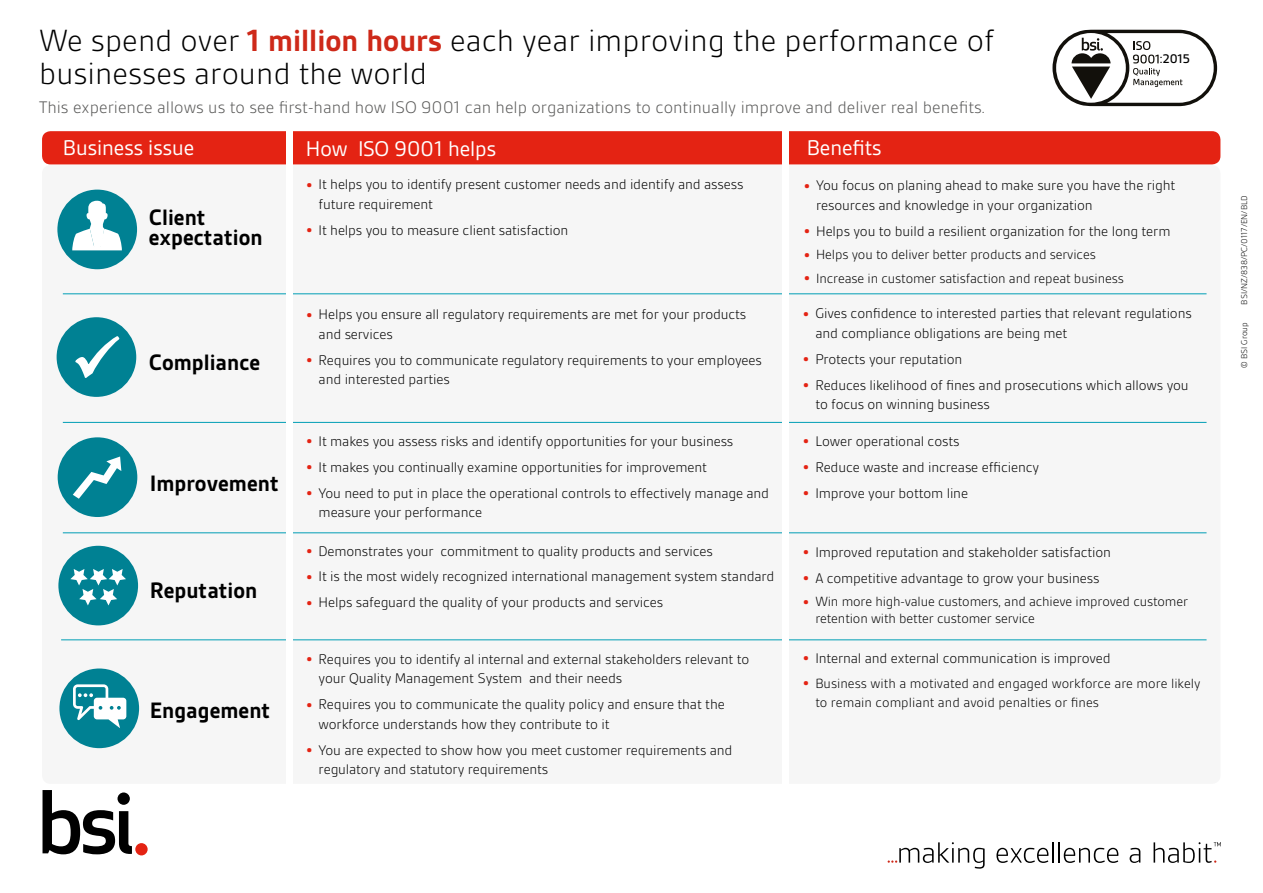
<style>
.page{position:relative;width:1263px;height:893px;background:#fff}
.page>*{position:absolute;margin:0;border:0;box-sizing:border-box;transform-origin:0 0}
.t1{font:300 33px/33px "BSI Gesta";color:#000}
.t2{font:700 24px/20.1px "BSI Gesta";color:#000}
.t3{font:22.95px "BSI Gesta";color:#fff}
.t4{font:300 18px "BSI Gesta";color:#575756}
.t5{font:300 15px/19.5px "BSI Gesta";letter-spacing:-.01em;color:#000}
.t6{font:300 14.4px/17.2px "BSI Gesta";letter-spacing:-.01em;color:#000}
.t7{font:500 13.5px "BSI Gesta";color:#000}
.t8{font:300 9px "BSI Gesta";color:#000}
.s1{font-weight:700;color:#ce2919}
.s2{font-weight:700;font-size:18px;color:#e42313}
</style>
<div class="page">
<div style="left:42px;top:165px;width:1178px;height:619px;background:#f6f6f6;border-radius:9px"></div>
<div style="left:42px;top:131px;width:1178px;height:33px;background:#e42313;border-radius:9px"></div>
<hr style="left:63px;top:293px;width:1143px;height:1px;background:#009eb5">
<hr style="left:63px;top:422px;width:1143px;height:1px;background:#009eb5">
<hr style="left:63px;top:532px;width:1143px;height:1px;background:#009eb5">
<hr style="left:61px;top:639px;width:1145px;height:1px;background:#009eb5">
<svg style="left:43px;top:790px;width:89px;height:64px"></svg>
<div style="left:135px;top:843px;width:13px;height:12px;background:#e42313;border-radius:50%"></div>
<div style="left:57px;top:190px;width:80px;height:79px;background:#008193;border-radius:50%"></div>
<svg style="left:72px;top:201px;width:50px;height:49px"></svg>
<div style="left:58px;top:437px;width:79px;height:80px;background:#008193;border-radius:50%"></div>
<svg style="left:73px;top:456px;width:48px;height:43px"></svg>
<div style="left:58px;top:546px;width:80px;height:79px;background:#008193;border-radius:50%"></div>
<svg style="left:70px;top:569px;width:56px;height:36px"></svg>
<div style="left:59px;top:668px;width:80px;height:80px;background:#008193;border-radius:50%"></div>
<svg style="left:73px;top:684px;width:53px;height:44px"></svg>
<div style="left:57px;top:317px;width:79px;height:80px;background:#008193;border-radius:50%"></div>
<svg style="left:75px;top:336px;width:45px;height:42px"></svg>
<svg style="left:888px;top:842px;width:96px;height:27px"></svg>
<svg style="left:996px;top:848px;width:52px;height:15px"></svg>
<hr style="left:1052px;top:842px;width:2px;height:21px;background:#000">
<hr style="left:1058px;top:842px;width:2px;height:21px;background:#000">
<svg style="left:1064px;top:848px;width:54px;height:15px"></svg>
<svg style="left:1129px;top:848px;width:11px;height:15px"></svg>
<svg style="left:1153px;top:842px;width:68px;height:21px"></svg>
<svg style="left:1052px;top:30px;width:165px;height:76px"></svg>
<div style="left:286px;top:118px;width:6px;height:672px;background:#fff"></div>
<div style="left:782px;top:117px;width:7px;height:671px;background:#fff"></div>
<h1 class="t1" style="left:39px;top:25px;width:956px">We spend over <span class="s1">1 million hours</span> each year improving the performance of businesses around the world</h1>
<p class="t4" style="left:39px;top:98px;width:947px">This experience allows us to see first-hand how ISO 9001 can help organizations to continually improve and deliver real benefits.</p>
<h3 class="t3" style="left:63px;top:135px;width:133px">Business issue</h3>
<h3 class="t3" style="left:306px;top:136px;width:192px">How ISO 9001 helps</h3>
<h3 class="t3" style="left:807px;top:135px;width:76px">Benefits</h3>
<p class="t5" style="left:816px;top:176px;width:361px;text-indent:-13px"><span class="s2">•</span> You focus on planing ahead to make sure you have the right resources and knowledge in your organization</p>
<p class="t5" style="left:803px;top:221px;width:368px"><span class="s2">•</span> Helps you to build a resilient organization for the long term</p>
<p class="t6" style="left:803px;top:246px;width:294px"><span class="s2">•</span> Helps you to deliver better products and services</p>
<p class="t6" style="left:803px;top:270px;width:322px"><span class="s2">•</span> Increase in customer satisfaction and repeat business</p>
<p class="t7" style="left:1160px;top:52px;width:32px">:2015</p>
<p class="t5" style="left:319px;top:175px;width:426px;text-indent:-13px"><span class="s2">•</span> It helps you to identify present customer needs and identify and assess future requirement</p>
<p class="t5" style="left:306px;top:220px;width:264px"><span class="s2">•</span> It helps you to measure client satisfaction</p>
<h2 class="t2" style="left:149px;top:207px;width:116px">Client expectation</h2>
<h2 class="t2" style="left:149px;top:352px;width:113px">Compliance</h2>
<h2 class="t2" style="left:150px;top:474px;width:130px">Improvement</h2>
<h2 class="t2" style="left:150px;top:580px;width:109px">Reputation</h2>
<h2 class="t2" style="left:150px;top:700px;width:122px">Engagement</h2>
<p class="t5" style="left:319px;top:305px;width:429px;text-indent:-13px"><span class="s2">•</span> Helps you ensure all regulatory requirements are met for your products and services</p>
<p class="t5" style="left:319px;top:350px;width:445px;text-indent:-13px"><span class="s2">•</span> Requires you to communicate regulatory requirements to your employees and interested parties</p>
<p class="t5" style="left:306px;top:431px;width:429px"><span class="s2">•</span> It makes you assess risks and identify opportunities for your business</p>
<p class="t5" style="left:306px;top:457px;width:403px"><span class="s2">•</span> It makes you continually examine opportunities for improvement</p>
<p class="t5" style="left:319px;top:483px;width:452px;text-indent:-13px"><span class="s2">•</span> You need to put in place the operational controls to effectively manage and measure your performance</p>
<p class="t5" style="left:306px;top:541px;width:409px"><span class="s2">•</span> Demonstrates your commitment to quality products and services</p>
<p class="t5" style="left:306px;top:567px;width:470px"><span class="s2">•</span> It is the most widely recognized international management system standard</p>
<p class="t5" style="left:306px;top:593px;width:359px"><span class="s2">•</span> Helps safeguard the quality of your products and services</p>
<p class="t5" style="left:319px;top:649px;width:432px;text-indent:-13px"><span class="s2">•</span> Requires you to identify al internal and external stakeholders relevant to your Quality Management System and their needs</p>
<p class="t5" style="left:319px;top:695px;width:408px;text-indent:-13px"><span class="s2">•</span> Requires you to communicate the quality policy and ensure that the workforce understands how they contribute to it</p>
<p class="t5" style="left:319px;top:740px;width:415px;text-indent:-13px"><span class="s2">•</span> You are expected to show how you meet customer requirements and regulatory and statutory requirements</p>
<p class="t5" style="left:815px;top:304px;width:378px;text-indent:-13px"><span class="s2">•</span> Gives confidence to interested parties that relevant regulations and compliance obligations are being met</p>
<p class="t5" style="left:802px;top:349px;width:161px"><span class="s2">•</span> Protects your reputation</p>
<p class="t5" style="left:815px;top:375px;width:375px;text-indent:-13px"><span class="s2">•</span> Reduces likelihood of fines and prosecutions which allows you to focus on winning business</p>
<p class="t5" style="left:802px;top:431px;width:158px"><span class="s2">•</span> Lower operational costs</p>
<p class="t5" style="left:802px;top:457px;width:238px"><span class="s2">•</span> Reduce waste and increase efficiency</p>
<p class="t5" style="left:802px;top:483px;width:167px"><span class="s2">•</span> Improve your bottom line</p>
<p class="t5" style="left:802px;top:542px;width:310px"><span class="s2">•</span> Improved reputation and stakeholder satisfaction</p>
<p class="t5" style="left:802px;top:568px;width:298px"><span class="s2">•</span> A competitive advantage to grow your business</p>
<p class="t6" style="left:815px;top:593px;width:374px;text-indent:-13px"><span class="s2">•</span> Win more high-value customers, and achieve improved customer retention with better customer service</p>
<p class="t5" style="left:802px;top:648px;width:310px"><span class="s2">•</span> Internal and external communication is improved</p>
<p class="t6" style="left:815px;top:674px;width:387px;line-height:18.6px;text-indent:-13px"><span class="s2">•</span> Business with a motivated and engaged workforce are more likely to remain compliant and avoid penalties or fines</p>
<p class="t8" style="left:1239px;top:305px;width:110px;rotate:-90deg">BSI/NZ/838/PC/0117/EN/BLD</p>
<p class="t8" style="left:1239px;top:368px;width:47px;rotate:-90deg">© BSI Group</p>
</div>
